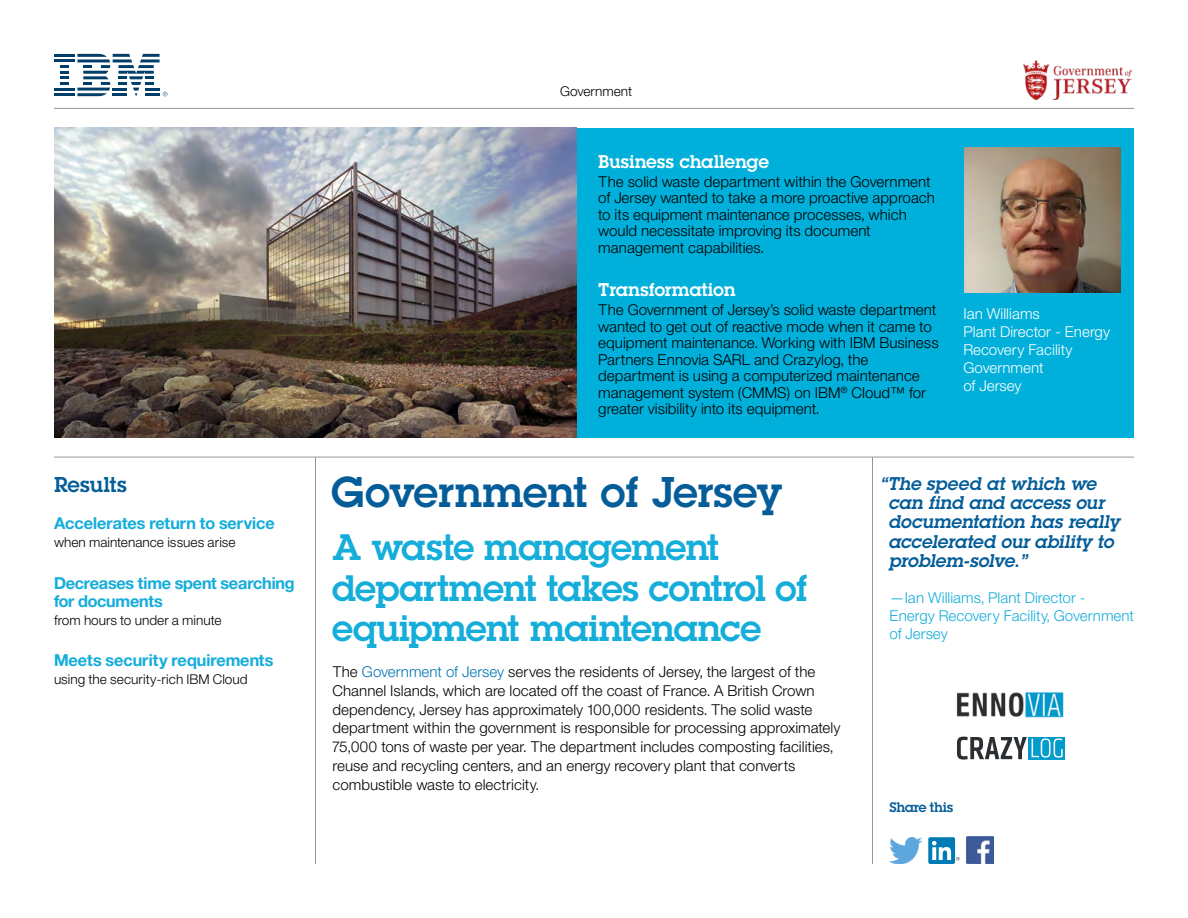
<style>
.page{position:relative;width:1188px;height:918px;background:#fff}
.page>*{position:absolute;margin:0;border:0;box-sizing:border-box;transform-origin:0 0}
.t1{font:42px "Lubalin Demifor IBM";color:#045d99}
.t2{font:36px/40.5px "Lubalin Demifor IBM";letter-spacing:-.02em;color:#15adda}
.t3{font:21px "Lubalin Demifor IBM";color:#045d99}
.t4{font:18px/19.5px "Lubalin Demi Italicfor IBM";color:#045d99}
.t5{font:18px "Lubalin Demifor IBM";color:#fff}
.t6{font:16.5px/18px "Helv Neue Boldfor IBM";letter-spacing:-.01em;color:#15adda}
.t7{font:15px/16.5px "Helv Neue Lightfor IBM";color:#000}
.t8{font:15px/18px "Helv Neue Lightfor IBM";color:#15adda}
.t9{font:15px/18px "Helv Neue Lightfor IBM";color:#fff}
.t10{font:13.5px "Helv Neue Lightfor IBM";color:#000}
.t11{font:13.5px "Lubalin Demifor IBM";letter-spacing:-.015em;color:#045d99}
.s1{color:#0075b2}
</style>
<div class="page">
<hr style="left:315px;top:457px;width:1px;height:407px;background:#949598">
<hr style="left:872px;top:457px;width:1px;height:407px;background:#949598">
<hr style="left:54px;top:108px;width:1080px;height:1px;background:#949598">
<hr style="left:54px;top:457px;width:1080px;height:1px;background:#949598">
<div style="left:577px;top:128px;width:557px;height:310px;background:#00b0da"></div>
<img style="left:956px;top:692px;width:108px;height:26px">
<img style="left:54px;top:128px;width:523px;height:310px">
<img style="left:890px;top:838px;width:32px;height:26px">
<div style="left:928px;top:837px;width:27px;height:27px;background:#007bb6;border-radius:2px"></div>
<svg style="left:932px;top:841px;width:28px;height:20px"></svg>
<img style="left:966px;top:837px;width:27px;height:27px">
<hr style="left:54px;top:54px;width:21px;height:3px;background:#003d69">
<hr style="left:54px;top:59px;width:21px;height:3px;background:#003d69">
<hr style="left:54px;top:88px;width:21px;height:3px;background:#003d69">
<svg style="left:60px;top:65px;width:9px;height:20px"></svg>
<hr style="left:54px;top:93px;width:21px;height:3px;background:#003d69">
<svg style="left:77px;top:54px;width:90px;height:42px"></svg>
<img style="left:1023px;top:60px;width:109px;height:40px">
<div style="left:1029px;top:737px;width:36px;height:22px;background:#009ccb"></div>
<svg style="left:957px;top:737px;width:106px;height:23px"></svg>
<img style="left:964px;top:147px;width:156px;height:145px">
<h3 class="t3" style="left:54px;top:470px;width:74px">Results</h3>
<p class="t6" style="left:54px;top:514px;width:222px">Accelerates return to service</p>
<p class="t10" style="left:54px;top:534px;width:183px">when maintenance issues arise</p>
<p class="t6" style="left:54px;top:573px;width:242px">Decreases time spent searching for documents</p>
<p class="t10" style="left:54px;top:612px;width:169px">from hours to under a minute</p>
<p class="t6" style="left:54px;top:651px;width:221px">Meets security requirements</p>
<p class="t10" style="left:54px;top:671px;width:195px">using the security-rich IBM Cloud</p>
<p class="t10" style="left:560px;top:83px;width:74px">Government</p>
<p class="t5" style="left:598px;top:150px;width:172px">Business challenge</p>
<p class="t7" style="left:598px;top:173px;width:338px">The solid waste department within the Government of Jersey wanted to take a more proactive approach to its equipment maintenance processes, which would necessitate improving its document management capabilities.</p>
<p class="t5" style="left:598px;top:278px;width:139px">Transformation</p>
<p class="t7" style="left:598px;top:302px;width:342px">The Government of Jersey’s solid waste department wanted to get out of reactive mode when it came to equipment maintenance. Working with IBM Business Partners Ennovia SARL and Crazylog, the department is using a computerized maintenance management system (CMMS) on IBM<sup>®</sup> Cloud™ for greater visibility into its equipment.</p>
<p class="t9" style="left:963px;top:305px;width:148px">Ian Williams<br>Plant Director - Energy<br>Recovery Facility<br>Government<br>of Jersey</p>
<h1 class="t1" style="left:333px;top:464px;width:452px">Government of Jersey</h1>
<h2 class="t2" style="left:333px;top:526px;width:476px">A waste management department takes control of equipment maintenance</h2>
<p class="t7" style="left:333px;top:662px;width:510px;line-height:18.8px">The <span class="s1">Government of Jersey</span> serves the residents of Jersey, the largest of the Channel Islands, which are located off the coast of France. A British Crown dependency, Jersey has approximately 100,000 residents. The solid waste department within the government is responsible for processing approximately 75,000 tons of waste per year. The department includes composting facilities, reuse and recycling centers, and an energy recovery plant that converts combustible waste to electricity.</p>
<p class="t4" style="left:890px;top:473px;width:233px;text-indent:-8px">“The speed at which we can find and access our documentation has really accelerated our ability to problem-solve.”</p>
<p class="t8" style="left:890px;top:588px;width:246px">—Ian Williams, Plant Director -<br>Energy Recovery Facility, Government of Jersey</p>
<p class="t11" style="left:890px;top:798px;width:65px">Share this</p>
</div>
